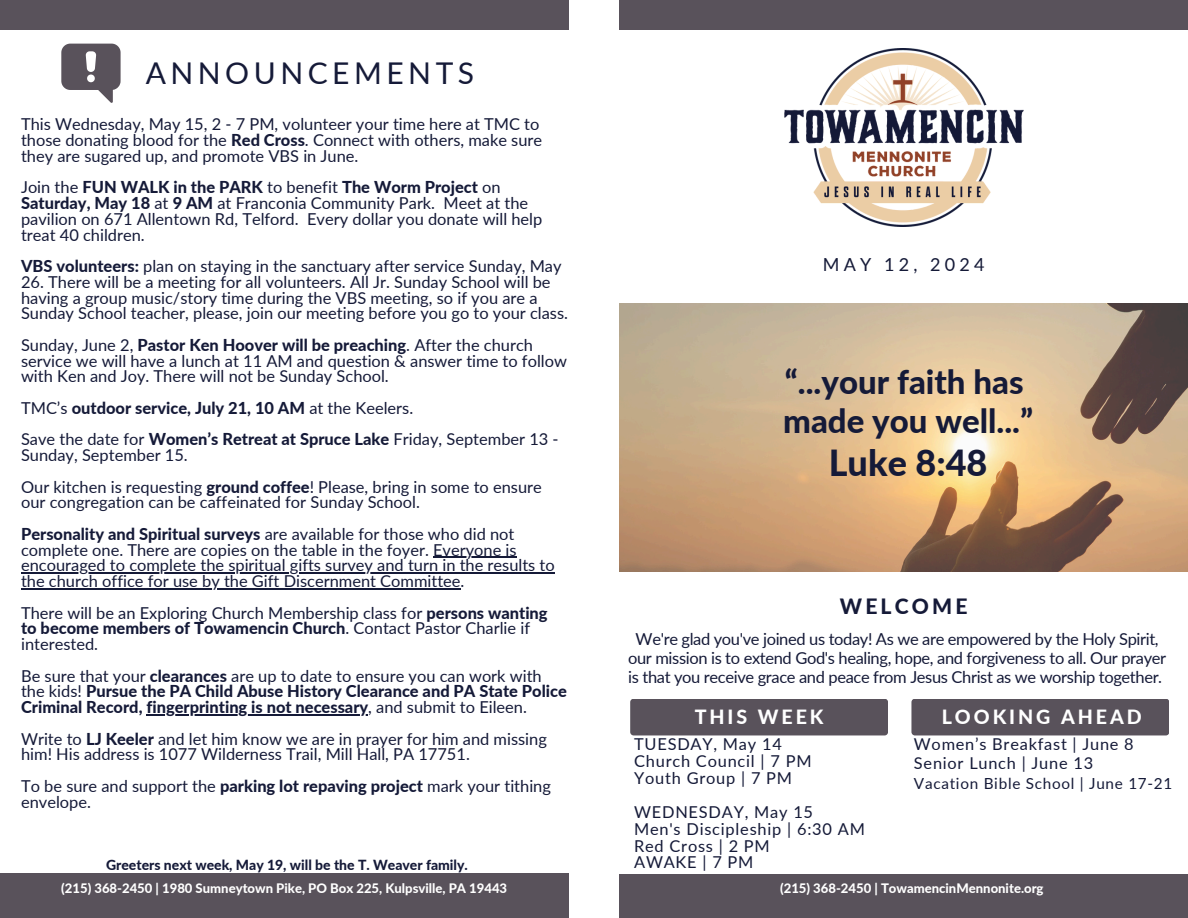
<style>
.page{position:relative;width:1188px;height:918px;background:#fff}
.page>*{position:absolute;margin:0;border:0;box-sizing:border-box;transform-origin:0 0}
.t1{font:800 36px "Lato";color:#151a38}
.t2{font:800 33px/39.3px "Lato";color:#151a38}
.t3{font:30px "Lato";letter-spacing:.15em;color:#151a38}
.t4{font:800 21.15px "Lato";letter-spacing:.15em;color:#151a38}
.t5{font:800 19.65px "Lato";letter-spacing:.15em;color:#fff}
.t6{font:18px "Lato";letter-spacing:.23em;color:#151a38}
.t7{font:16.5px/15.8px "Lato";color:#151a38}
.t8{font:800 16.5px "Lato";color:#151a38}
.t9{font:16.5px/19.2px "Lato";letter-spacing:-.02em;color:#151a38;text-align:center}
.t10{font:16.35px/16.8px "Lato";letter-spacing:.05em;color:#151a38}
.t11{font:15.3px "Lato";letter-spacing:.05em;color:#151a38}
.t12{font:800 13.95px "Lato";color:#151a38}
.t13{font:800 13.05px "Lato";color:#fff}
.s1{font-weight:800}
.s2{font-weight:400}
</style>
<div class="page">
<div style="left:619px;top:0;width:569px;height:30px;background:#59525b"></div>
<div style="left:619px;top:874px;width:569px;height:44px;background:#59525b"></div>
<div style="left:0;top:874px;width:568px;height:44px;background:#59525b"></div>
<svg style="left:61px;top:44px;width:60px;height:59px"></svg>
<div style="left:0;top:0;width:569px;height:30px;background:#59525b"></div>
<img style="left:784px;top:48px;width:240px;height:179px">
<div style="left:630px;top:699px;width:258px;height:36px;background:#59525b;border-radius:3px"></div>
<hr style="left:433px;top:557px;width:84px;height:1px;background:#151a38">
<hr style="left:21px;top:572px;width:534px;height:2px;background:#151a38">
<hr style="left:21px;top:588px;width:440px;height:1px;background:#151a38">
<hr style="left:146px;top:714px;width:222px;height:1px;background:#151a38">
<img style="left:619px;top:304px;width:569px;height:268px">
<div style="left:911px;top:699px;width:258px;height:36px;background:#59525b;border-radius:3px"></div>
<h3 class="t3" style="left:146px;top:54px;width:330px">ANNOUNCEMENTS</h3>
<h5 class="t7" style="left:21px;top:116px;width:523px">This Wednesday, May 15, 2 - 7 PM, volunteer your time here at TMC to those donating blood for the <span class="s1">Red Cross</span>. Connect with others, make sure they are sugared up, and promote VBS in June.</h5>
<h5 class="t7" style="left:21px;top:179px;width:523px">Join the <span class="s1">FUN WALK in the PARK</span> to benefit <span class="s1">The Worm Project</span> on <span class="s1">Saturday, May 18</span> at <span class="s1">9 AM</span> at Franconia Community Park. Meet at the pavilion on 671 Allentown Rd, Telford. Every dollar you donate will help treat 40 children.</h5>
<h5 class="t7" style="left:21px;top:258px;width:542px"><span class="s1">VBS volunteers:</span> plan on staying in the sanctuary after service Sunday, May</h5>
<h5 class="t7" style="left:21px;top:274px;width:548px">26. There will be a meeting for all volunteers. All Jr. Sunday School will be having a group music/story time during the VBS meeting, so if you are a<br>Sunday School teacher, please, join our meeting before you go to your class.</h5>
<h5 class="t7" style="left:21px;top:337px;width:547px">Sunday, June 2, <span class="s1">Pastor Ken Hoover will be preaching</span>. After the church service we will have a lunch at 11 AM and question &amp; answer time to follow with Ken and Joy. There will not be Sunday School.</h5>
<h5 class="t8" style="left:21px;top:398px;width:394px"><span class="s2">TMC’s</span> outdoor service, July 21, 10 AM <span class="s2">at the Keelers.</span></h5>
<h5 class="t7" style="left:21px;top:431px;width:539px">Save the date for <span class="s1">Women’s Retreat at Spruce Lake</span> Friday, September 13 -<br>Sunday, September 15.</h5>
<h5 class="t7" style="left:21px;top:478px;width:522px">Our kitchen is requesting <span class="s1">ground coffee</span>! Please, bring in some to ensure our congregation can be caffeinated for Sunday School.</h5>
<h5 class="t7" style="left:21px;top:526px;width:497px"><span class="s1">Personality and Spiritual surveys</span> are available for those who did not complete one. There are copies on the table in the foyer. Everyone is</h5>
<h5 class="t7" style="left:21px;top:557px;width:535px">encouraged to complete the spiritual gifts survey and turn in the results to</h5>
<h5 class="t7" style="left:21px;top:565px;width:528px;line-height:31.5px">the church office for use by the Gift Discernment Committee.<br>There will be an Exploring Church Membership class for <span class="s1">persons wanting</span></h5>
<h5 class="t8" style="left:21px;top:618px;width:511px">to become members of Towamencin Church<span class="s2">. Contact Pastor Charlie if</span></h5>
<h5 class="t7" style="left:21px;top:628px;width:522px;line-height:31.5px">interested.<br>Be sure that your <span class="s1">clearances</span> are up to date to ensure you can work with</h5>
<h5 class="t8" style="left:21px;top:681px;width:547px"><span class="s2">the kids!</span> Pursue the PA Child Abuse History Clearance and PA State Police</h5>
<h6 class="t8" style="left:21px;top:697px;width:507px">Criminal Record, fingerprinting is not necessary<span class="s2">, and submit to Eileen.</span></h6>
<p class="t7" style="left:21px;top:730px;width:527px">Write to <span class="s1">LJ Keeler</span> and let him know we are in prayer for him and missing him! His address is 1077 Wilderness Trail, Mill Hall, PA 17751.</p>
<p class="t7" style="left:21px;top:778px;width:531px">To be sure and support the <span class="s1">parking lot repaving project</span> mark your tithing</p>
<p class="t7" style="left:21px;top:793px;width:71px">envelope.</p>
<h4 class="t6" style="left:823px;top:253px;width:163px">MAY 12, 2024</h4>
<p class="t2" style="left:783px;top:362px;width:251px">“...your faith has made you well...”</p>
<p class="t1" style="left:829px;top:441px;width:160px">Luke 8:48</p>
<h3 class="t4" style="left:840px;top:593px;width:129px">WELCOME</h3>
<h2 class="t9" style="left:628px;top:629px;width:540px">We're glad you've joined us today! As we are empowered by the Holy Spirit, our mission is to extend God's healing, hope, and forgiveness to all. Our prayer is that you receive grace and peace from Jesus Christ as we worship together.</h2>
<h1 class="t5" style="left:695px;top:704px;width:130px">THIS WEEK</h1>
<p class="t5" style="left:942px;top:704px;width:201px">LOOKING AHEAD</p>
<p class="t10" style="left:914px;top:736px;width:221px">Women’s Breakfast | June 8</p>
<p class="t10" style="left:914px;top:755px;width:181px">Senior Lunch | June 13</p>
<p class="t11" style="left:914px;top:773px;width:260px">Vacation Bible School | June 17-21</p>
<h5 class="t10" style="left:634px;top:736px;width:179px">TUESDAY, May 14<br>Church Council | 7 PM<br>Youth Group | 7 PM</h5>
<h5 class="t10" style="left:634px;top:803px;width:232px">WEDNESDAY, May 15<br>Men's Discipleship | 6:30 AM<br>Red Cross | 2 PM</h5>
<p class="t12" style="left:106px;top:857px;width:363px">Greeters next week, May 19, will be the T. Weaver family.</p>
<h5 class="t10" style="left:634px;top:854px;width:121px">AWAKE | 7 PM</h5>
<h3 class="t13" style="left:61px;top:880px;width:447px">(215) 368-2450 | 1980 Sumneytown Pike, PO Box 225, Kulpsville, PA 19443</h3>
<h5 class="t13" style="left:780px;top:880px;width:265px">(215) 368-2450 | TowamencinMennonite.org</h5>
</div>
